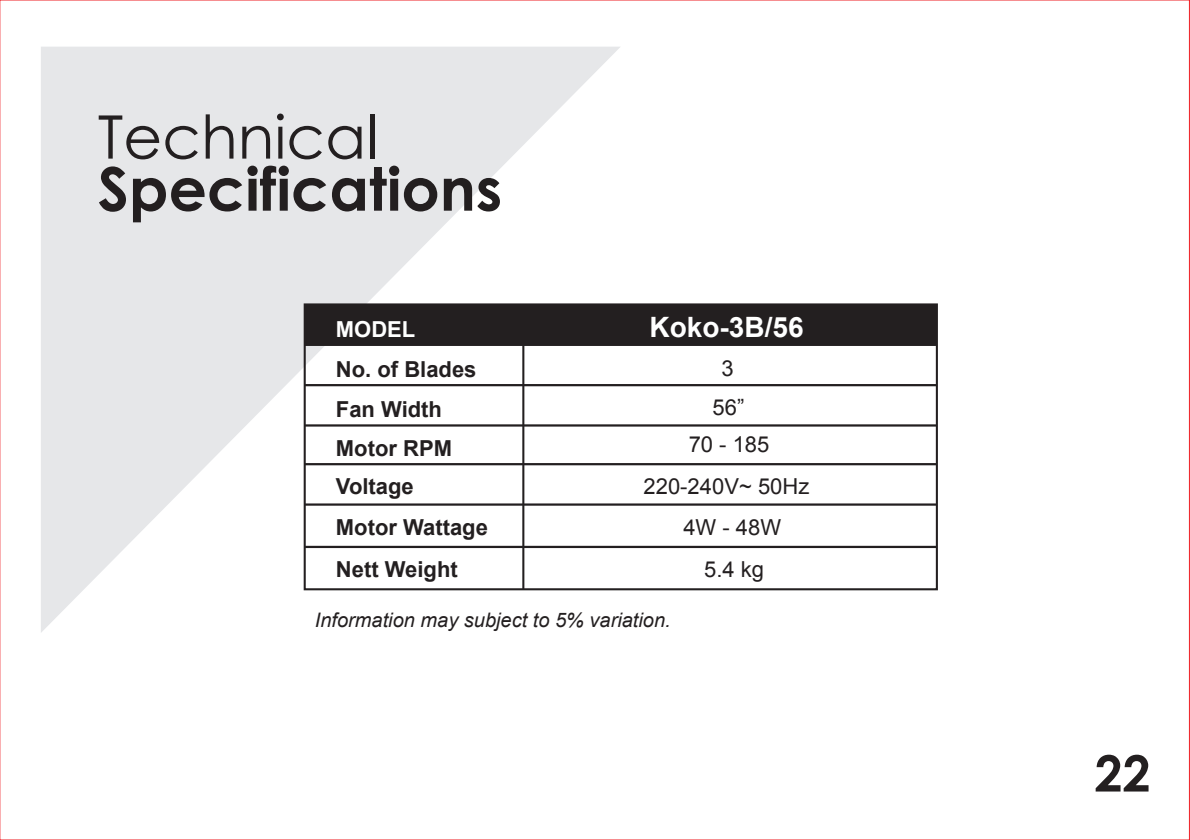
<style>
.page{position:relative;width:1190px;height:840px;background:#fff}
.page>*{position:absolute;margin:0;border:0;box-sizing:border-box;transform-origin:0 0}
.t1{font:700 60px "Century Gothic";color:#231f20}
.t2{font:60px "Century Gothic";color:#231f20}
.t3{font:700 50px "Century Gothic";color:#231f20}
.t4{font:700 28px "Arial";color:#fff}
.t5{font:700 22px/38.8px "Arial";color:#231f20}
.t6{font:22px/38.8px "Arial";color:#231f20;text-align:center}
.t7{font:700 22px "Arial";color:#fff}
.t8{font:italic 20px "Arial";color:#231f20}
</style>
<div class="page">
<svg style="left:41px;top:47px;width:580px;height:585px;fill:#e6e7e9"></svg>
<div style="left:305px;top:304px;width:632px;height:40px;background:#231f20"></div>
<div style="left:304px;top:303px;width:634px;height:287px;border:2px solid #231f20"></div>
<hr style="left:305px;top:343px;width:631px;height:3px;background:#231f20">
<hr style="left:305px;top:424px;width:631px;height:2px;background:#231f20">
<hr style="left:305px;top:463px;width:631px;height:2px;background:#231f20">
<hr style="left:305px;top:384px;width:631px;height:2px;background:#231f20">
<hr style="left:522px;top:304px;width:2px;height:285px;background:#231f20">
<hr style="left:305px;top:503px;width:631px;height:2px;background:#231f20">
<hr style="left:305px;top:545px;width:631px;height:2px;background:#231f20">
<h1 class="t2" style="left:98px;top:95px;width:282px">Technical</h1>
<h1 class="t1" style="left:98px;top:143px;width:406px">Specifications</h1>
<p class="t7" style="left:336px;top:314px;width:81px">MODEL</p>
<p class="t5" style="left:336px;top:350px;width:142px">No. of Blades<br>Fan Width<br>Motor RPM<br>Voltage</p>
<p class="t5" style="left:336px;top:508px;width:153px">Motor Wattage</p>
<p class="t4" style="left:650px;top:308px;width:156px">Koko-3B/56</p>
<p class="t6" style="left:712px;top:349px;width:33px">3<br>56”</p>
<p class="t6" style="left:689px;top:424px;width:82px">70 - 185</p>
<p class="t6" style="left:643px;top:467px;width:167px">220-240V~ 50Hz</p>
<p class="t6" style="left:683px;top:507px;width:99px">4W - 48W</p>
<p class="t5" style="left:336px;top:550px;width:123px">Nett Weight</p>
<p class="t6" style="left:704px;top:550px;width:61px">5.4 kg</p>
<p class="t8" style="left:315px;top:607px;width:357px">Information may subject to 5% variation.</p>
<h2 class="t3" style="left:1094px;top:735px;width:57px">22</h2>
</div>
